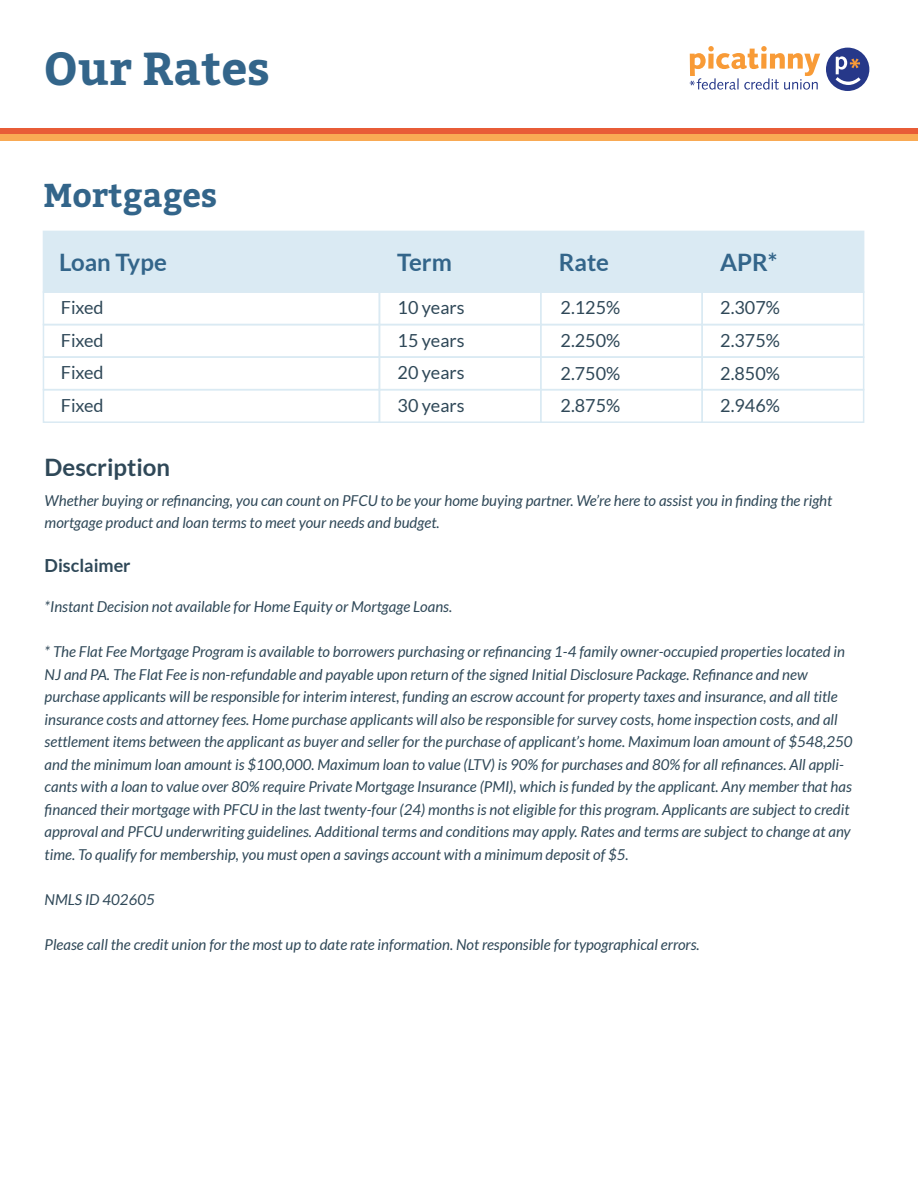
<style>
.page{position:relative;width:918px;height:1188px;background:#fff}
.page>*{position:absolute;margin:0;border:0;box-sizing:border-box;transform-origin:0 0}
.t1{font:700 46.05px "Bitter";color:#33658a}
.t2{font:700 33px "Bitter";color:#33658a}
.t3{font:700 24px "Lato";color:#33658a}
.t4{font:700 24px "Lato";color:#2f4858}
.t5{font:18px/32.5px "Lato";color:#2f4858;text-align:justify}
.t6{font:700 18px "Lato";color:#2f4858}
.t7{font:italic 15px/22.5px "Lato";color:#2f4858}
</style>
<div class="page">
<div style="left:43px;top:231px;width:821px;height:62px;background:#daeaf3"></div>
<div style="left:826px;top:48px;width:43px;height:43px;background:#263889;border-radius:50%"></div>
<svg style="left:836px;top:56px;width:25px;height:29px"></svg>
<svg style="left:690px;top:46px;width:130px;height:44px"></svg>
<div style="left:0;top:134px;width:918px;height:6px;background:#f9aa54"></div>
<div style="left:0;top:128px;width:918px;height:6px;background:#e85c37"></div>
<div style="left:43px;top:291px;width:337px;height:34px;border:2px solid #daeaf3"></div>
<div style="left:379px;top:291px;width:163px;height:34px;border:2px solid #daeaf3"></div>
<div style="left:540px;top:291px;width:163px;height:34px;border:2px solid #daeaf3"></div>
<div style="left:701px;top:291px;width:163px;height:34px;border:2px solid #daeaf3"></div>
<div style="left:43px;top:324px;width:337px;height:34px;border:2px solid #daeaf3"></div>
<div style="left:379px;top:324px;width:163px;height:34px;border:2px solid #daeaf3"></div>
<div style="left:540px;top:324px;width:163px;height:34px;border:2px solid #daeaf3"></div>
<div style="left:701px;top:324px;width:163px;height:34px;border:2px solid #daeaf3"></div>
<div style="left:43px;top:356px;width:337px;height:34px;border:2px solid #daeaf3"></div>
<div style="left:379px;top:356px;width:163px;height:34px;border:2px solid #daeaf3"></div>
<div style="left:540px;top:356px;width:163px;height:34px;border:2px solid #daeaf3"></div>
<div style="left:701px;top:356px;width:163px;height:34px;border:2px solid #daeaf3"></div>
<div style="left:43px;top:389px;width:337px;height:34px;border:2px solid #daeaf3"></div>
<div style="left:379px;top:389px;width:163px;height:34px;border:2px solid #daeaf3"></div>
<div style="left:540px;top:389px;width:163px;height:34px;border:2px solid #daeaf3"></div>
<div style="left:701px;top:389px;width:163px;height:34px;border:2px solid #daeaf3"></div>
<h1 class="t1" style="left:43px;top:38px;width:228px">Our Rates</h1>
<h2 class="t2" style="left:43px;top:174px;width:175px">Mortgages</h2>
<h3 class="t3" style="left:59px;top:249px;width:109px">Loan Type</h3>
<p class="t5" style="left:61px;top:291px;width:44px">Fixed Fixed Fixed Fixed</p>
<h3 class="t4" style="left:45px;top:453px;width:127px">Description</h3>
<h3 class="t3" style="left:397px;top:249px;width:56px">Term</h3>
<h3 class="t3" style="left:559px;top:249px;width:52px">Rate</h3>
<h3 class="t3" style="left:720px;top:249px;width:59px">APR*</h3>
<p class="t5" style="left:398px;top:291px;width:68px">10 years 15 years 20 years 30 years</p>
<p class="t5" style="left:561px;top:292px;width:61px">2.125% 2.250% 2.750% 2.875%</p>
<p class="t5" style="left:720px;top:292px;width:61px">2.307% 2.375% 2.850% 2.946%</p>
<p class="t7" style="left:45px;top:490px;width:789px">Whether buying or refinancing, you can count on PFCU to be your home buying partner. We’re here to assist you in finding the right mortgage product and loan terms to meet your needs and budget.</p>
<p class="t6" style="left:45px;top:555px;width:88px">Disclaimer</p>
<p class="t7" style="left:45px;top:596px;width:409px">*Instant Decision not available for Home Equity or Mortgage Loans.</p>
<p class="t7" style="left:45px;top:641px;width:809px">* The Flat Fee Mortgage Program is available to borrowers purchasing or refinancing 1-4 family owner-occupied properties located in NJ and PA. The Flat Fee is non-refundable and payable upon return of the signed Initial Disclosure Package. Refinance and new purchase applicants will be responsible for interim interest, funding an escrow account for property taxes and insurance, and all title insurance costs and attorney fees. Home purchase applicants will also be responsible for survey costs, home inspection costs, and all settlement items between the applicant as buyer and seller for the purchase of applicant’s home. Maximum loan amount of $548,250 and the minimum loan amount is $100,000. Maximum loan to value (LTV) is 90% for purchases and 80% for all refinances. All appli&shy;cants with a loan to value over 80% require Private Mortgage Insurance (PMI), which is funded by the applicant. Any member that has financed their mortgage with PFCU in the last twenty-four (24) months is not eligible for this program. Applicants are subject to credit approval and PFCU underwriting guidelines. Additional terms and conditions may apply. Rates and terms are subject to change at any time. To qualify for membership, you must open a savings account with a minimum deposit of $5.</p>
<p class="t7" style="left:45px;top:888px;width:112px">NMLS ID 402605</p>
<p class="t7" style="left:45px;top:933px;width:657px">Please call the credit union for the most up to date rate information. Not responsible for typographical errors.</p>
</div>
